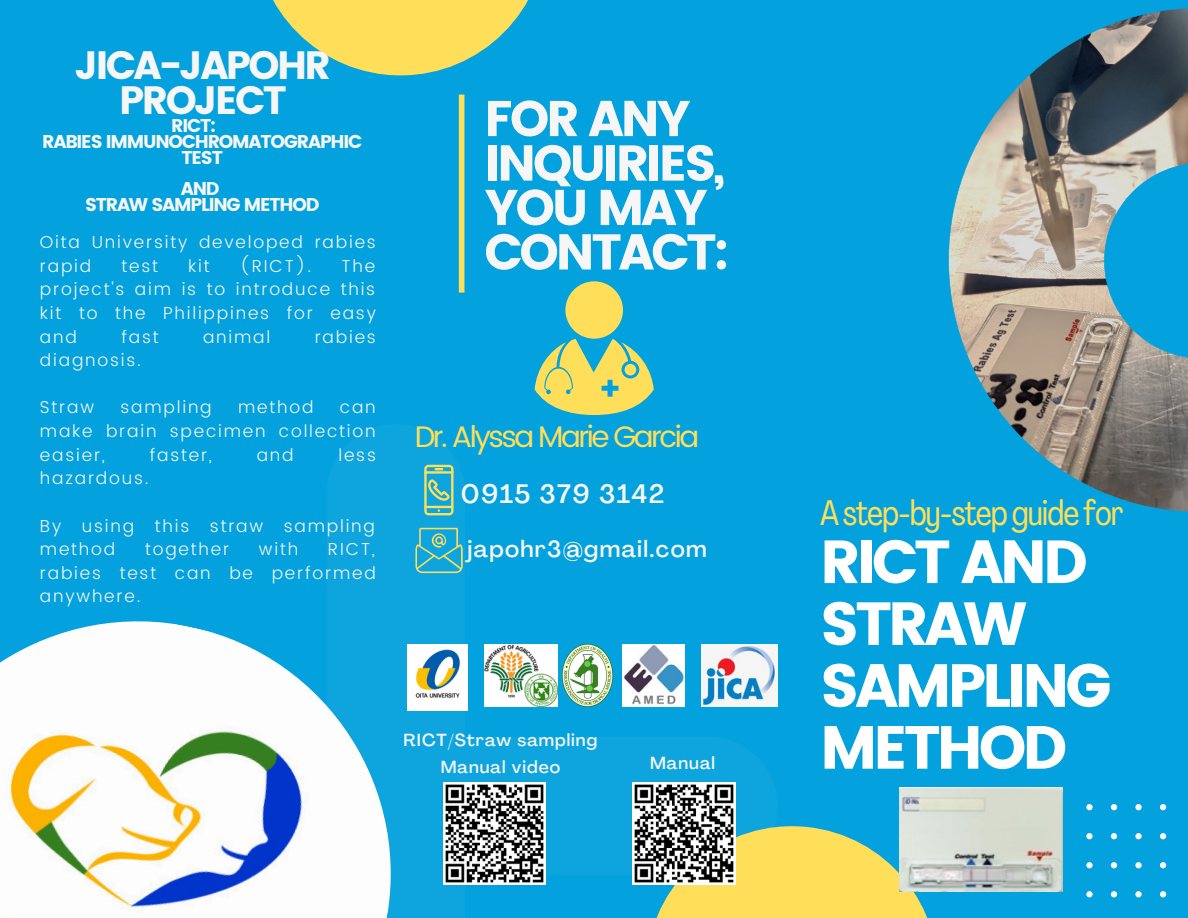
<style>
.page{position:relative;width:1188px;height:918px;background:#03a1dd}
.page>*{position:absolute;margin:0;border:0;box-sizing:border-box;transform-origin:0 0}
.t1{font:60.75px/61.8px "Poppins";letter-spacing:-.07em;color:#fff}
.t2{font:50.1px/44.4px "Poppins";letter-spacing:-.065em;color:#f6f6f6}
.t3{font:39.45px/34.8px "Poppins";letter-spacing:-.065em;color:#f6f6f6;text-align:center}
.t4{font:35.1px "Agrandir Tight";letter-spacing:-.03em;color:#ffde59}
.t5{font:29.7px "Poppins";letter-spacing:-.085em;color:#ffde59}
.t6{font:500 26.4px "Agrandir";letter-spacing:.055em;color:#f6f6f6}
.t7{font:500 23.25px "Agrandir";letter-spacing:.055em;color:#f6f6f6}
.t8{font:18.45px/15.8px "Poppins";letter-spacing:-.065em;color:#f6f6f6;text-align:center}
.t9{font:300 17.25px/23.7px "Poppins";letter-spacing:.105em;color:#f6f6f6;text-align:justify}
.t10{font:500 17.25px/27px "Agrandir";letter-spacing:.055em;color:#f6f6f6;text-align:center}
</style>
<div class="page">
<svg style="left:1086px;top:804px;width:80px;height:93px"></svg>
<svg style="left:948px;top:8px;width:240px;height:504px"></svg>
<svg style="left:327px;top:425px;width:451px;height:493px"></svg>
<img style="left:0;top:597px;width:415px;height:321px">
<div style="left:459px;top:95px;width:5px;height:198px;background:#ffde59"></div>
<svg style="left:646px;top:826px;width:292px;height:92px;background:#dad56f"></svg>
<svg style="left:273px;top:0;width:255px;height:75px"></svg>
<svg style="left:424px;top:465px;width:29px;height:50px"></svg>
<svg style="left:415px;top:528px;width:48px;height:45px"></svg>
<svg style="left:535px;top:281px;width:119px;height:134px"></svg>
<img style="left:407px;top:645px;width:60px;height:65px">
<img style="left:484px;top:645px;width:73px;height:62px">
<img style="left:563px;top:645px;width:49px;height:62px">
<img style="left:622px;top:645px;width:62px;height:62px">
<img style="left:701px;top:645px;width:77px;height:62px">
<img style="left:444px;top:782px;width:102px;height:102px">
<img style="left:633px;top:782px;width:102px;height:102px">
<img style="left:899px;top:788px;width:163px;height:103px">
<h3 class="t3" style="left:75px;top:48px;width:258px">JICA-JAPOHR<br>PROJECT</h3>
<p class="t8" style="left:171px;top:118px;width:46px">RICT:</p>
<p class="t8" style="left:42px;top:134px;width:322px">RABIES IMMUNOCHROMATOGRAPHIC</p>
<p class="t8" style="left:182px;top:149px;width:43px">TEST</p>
<p class="t8" style="left:85px;top:181px;width:236px">AND<br>STRAW SAMPLING METHOD</p>
<p class="t9" style="left:40px;top:230px;width:337px">Oita University developed rabies rapid</p>
<p class="t9" style="left:122px;top:254px;width:38px">test</p>
<p class="t9" style="left:188px;top:254px;width:23px">kit</p>
<p class="t9" style="left:240px;top:254px;width:73px">(RICT).</p>
<p class="t9" style="left:40px;top:254px;width:337px;text-indent:302px">The project's aim is to introduce this kit to the Philippines for easy and</p>
<p class="t9" style="left:121px;top:325px;width:39px">fast</p>
<p class="t9" style="left:203px;top:325px;width:69px">animal</p>
<p class="t9" style="left:315px;top:325px;width:63px">rabies</p>
<p class="t9" style="left:40px;top:348px;width:103px">diagnosis.</p>
<p class="t9" style="left:40px;top:396px;width:56px">Straw</p>
<p class="t9" style="left:120px;top:396px;width:93px">sampling</p>
<p class="t9" style="left:238px;top:396px;width:77px">method</p>
<p class="t9" style="left:40px;top:396px;width:337px;text-indent:300px">can make brain specimen collection easier,</p>
<p class="t9" style="left:150px;top:443px;width:64px">faster,</p>
<p class="t9" style="left:257px;top:443px;width:38px">and</p>
<p class="t9" style="left:338px;top:443px;width:39px">less</p>
<p class="t9" style="left:40px;top:467px;width:110px">hazardous.</p>
<p class="t9" style="left:40px;top:514px;width:337px">By using this straw sampling method</p>
<p class="t9" style="left:145px;top:537px;width:86px">together</p>
<p class="t9" style="left:259px;top:537px;width:41px">with</p>
<p class="t9" style="left:40px;top:537px;width:337px;text-indent:288px">RICT, rabies test can be performed anywhere.</p>
<h2 class="t2" style="left:484px;top:97px;width:247px">FOR ANY<br>INQUIRIES,<br>YOU MAY<br>CONTACT:</h2>
<h3 class="t5" style="left:415px;top:420px;width:286px">Dr. Alyssa Marie Garcia</h3>
<h3 class="t6" style="left:461px;top:483px;width:205px">0915 379 3142</h3>
<h3 class="t7" style="left:467px;top:539px;width:241px">japohr3@gmail.com</h3>
<p class="t10" style="left:404px;top:728px;width:195px">RICT/Straw sampling<br>Manual video</p>
<p class="t10" style="left:650px;top:752px;width:67px">Manual</p>
<h3 class="t4" style="left:820px;top:498px;width:305px">Astep-by-stepguidefor</h3>
<h1 class="t1" style="left:820px;top:531px;width:293px">RICT AND<br>STRAW<br>SAMPLING<br>METHOD</h1>
</div>
